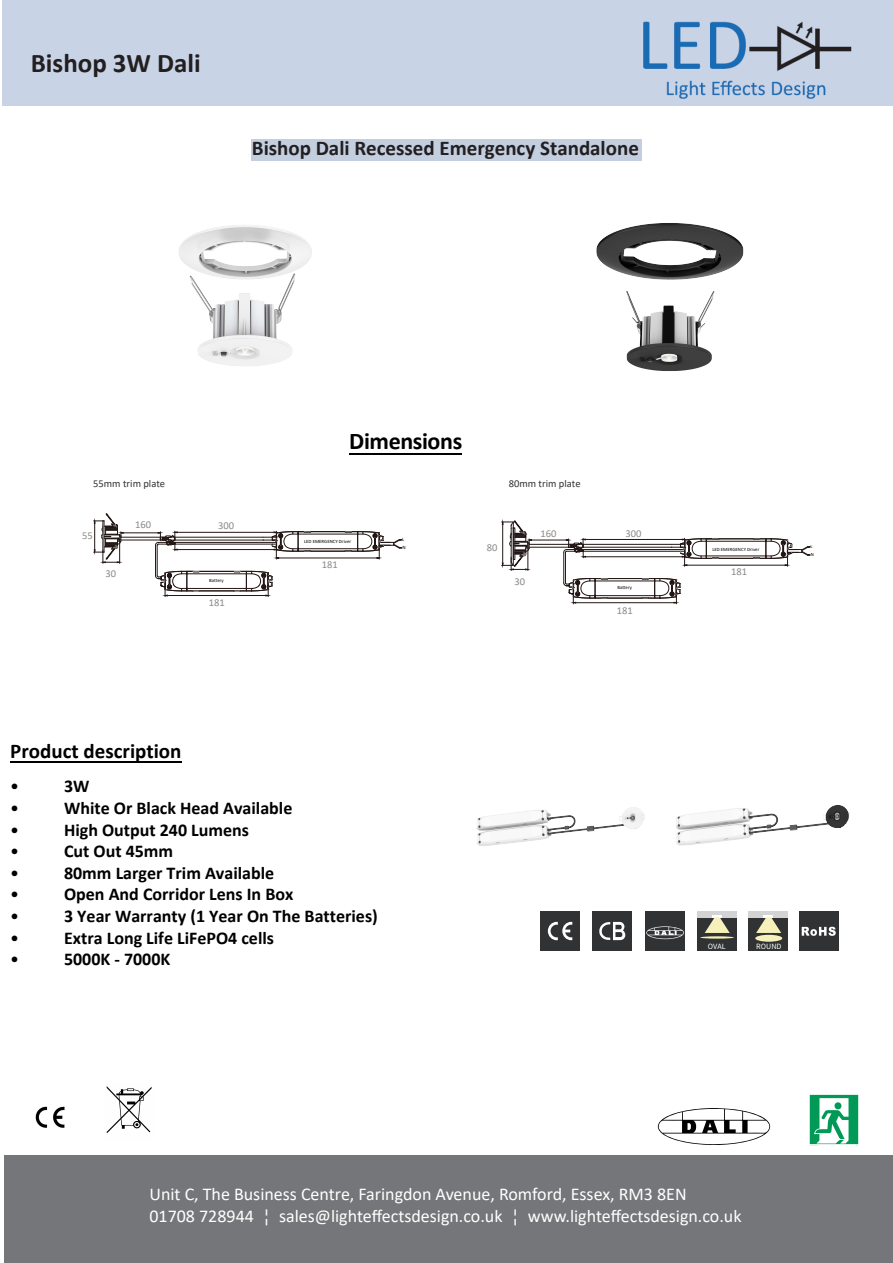
<style>
.page{position:relative;width:893px;height:1263px;background:#fff}
.page>*{position:absolute;margin:0;border:0;box-sizing:border-box;transform-origin:0 0}
.t1{font:700 27px "Calibri";color:#231f20}
.t2{font:700 24px "Calibri";letter-spacing:-.015em;color:#000}
.t3{font:700 21px "Calibri";color:#231f20}
.t4{font:700 21px "Calibri";color:#000}
.t5{font:18px/21.6px "Calibri";color:#fff}
.t6{font:700 18px "Calibri";color:#000}
.t7{font:700 18px "Calibri";color:#000}
.t8{font:18px "Calibri";color:#000}
.t9{font:10.5px "Calibri";color:#8a8a89}
.t10{font:10.5px "Calibri";color:#313233}
.t11{font:7.2px "Source Han Sans CN";color:#fff}
.t12{font:4.95px/8.6px "Calibri";color:#060001}
.t13{font:4.8px/8.4px "Calibri";color:#060001}
.s1{font-style:inherit}
</style>
<div class="page">
<img style="left:262px;top:0;width:631px;height:105px">
<div style="left:4px;top:1155px;width:889px;height:108px;background:#757679"></div>
<div style="left:251px;top:140px;width:390px;height:21px;background:#c3cedf"></div>
<svg style="left:658px;top:1108px;width:113px;height:37px"></svg>
<hr style="left:10px;top:762px;width:171px;height:1px;background:#000">
<img style="left:35px;top:1106px;width:30px;height:22px">
<img style="left:106px;top:1086px;width:46px;height:47px">
<hr style="left:350px;top:453px;width:112px;height:1px;background:#000">
<img style="left:809px;top:1094px;width:50px;height:52px">
<img style="left:596px;top:223px;width:148px;height:148px">
<hr style="left:175px;top:537px;width:88px;height:1px;background:#221714">
<hr style="left:121px;top:537px;width:39px;height:1px;background:#221714">
<hr style="left:175px;top:540px;width:89px;height:1px;background:#221714">
<hr style="left:121px;top:540px;width:39px;height:1px;background:#221714">
<hr style="left:123px;top:533px;width:35px;height:1px;background:#221714">
<hr style="left:177px;top:532px;width:97px;height:1px;background:#221714">
<hr style="left:155px;top:545px;width:1px;height:31px;background:#221714">
<hr style="left:157px;top:545px;width:1px;height:31px;background:#221714">
<svg style="left:94px;top:513px;width:29px;height:50px"></svg>
<svg style="left:155px;top:571px;width:118px;height:26px"></svg>
<hr style="left:175px;top:542px;width:101px;height:1px;background:#221714">
<hr style="left:175px;top:544px;width:101px;height:1px;background:#221714">
<hr style="left:177px;top:549px;width:97px;height:1px;background:#221714">
<svg style="left:155px;top:531px;width:22px;height:20px"></svg>
<svg style="left:263px;top:531px;width:139px;height:28px"></svg>
<hr style="left:583px;top:544px;width:88px;height:1px;background:#221714">
<hr style="left:529px;top:544px;width:40px;height:1px;background:#221714">
<hr style="left:583px;top:547px;width:89px;height:1px;background:#221714">
<hr style="left:529px;top:547px;width:40px;height:1px;background:#221714">
<hr style="left:583px;top:549px;width:102px;height:1px;background:#221714">
<hr style="left:583px;top:551px;width:102px;height:1px;background:#221714">
<hr style="left:531px;top:540px;width:35px;height:1px;background:#221714">
<hr style="left:585px;top:539px;width:97px;height:1px;background:#221714">
<svg style="left:502px;top:521px;width:29px;height:49px"></svg>
<hr style="left:563px;top:552px;width:1px;height:31px;background:#221714">
<hr style="left:565px;top:552px;width:1px;height:31px;background:#221714">
<svg style="left:564px;top:578px;width:117px;height:26px"></svg>
<hr style="left:585px;top:556px;width:97px;height:1px;background:#221714">
<svg style="left:564px;top:538px;width:21px;height:20px"></svg>
<svg style="left:671px;top:538px;width:139px;height:28px"></svg>
<div style="left:799px;top:912px;width:39px;height:39px;background:#313233"></div>
<div style="left:540px;top:911px;width:40px;height:40px;background:#313233"></div>
<div style="left:593px;top:911px;width:39px;height:40px;background:#313233"></div>
<div style="left:645px;top:911px;width:39px;height:40px;background:#313233"></div>
<svg style="left:548px;top:922px;width:24px;height:18px"></svg>
<svg style="left:802px;top:927px;width:34px;height:9px"></svg>
<svg style="left:599px;top:922px;width:26px;height:18px"></svg>
<svg style="left:646px;top:926px;width:38px;height:13px"></svg>
<div style="left:698px;top:911px;width:39px;height:39px;background:#313233"></div>
<div style="left:698px;top:911px;width:39px;height:6px;background:#d3d3d4"></div>
<svg style="left:705px;top:915px;width:25px;height:18px"></svg>
<div style="left:749px;top:912px;width:39px;height:39px;background:#313233"></div>
<div style="left:749px;top:912px;width:39px;height:6px;background:#d3d3d4"></div>
<svg style="left:756px;top:915px;width:25px;height:18px"></svg>
<hr style="left:700px;top:936px;width:34px;height:3px;background:#f6f1bb;border-radius:50%">
<div style="left:755px;top:935px;width:27px;height:7px;background:#f6f1bb;border-radius:50%"></div>
<img style="left:179px;top:225px;width:133px;height:141px">
<img style="left:676px;top:805px;width:174px;height:41px">
<img style="left:476px;top:807px;width:169px;height:39px">
<p class="t1" style="left:31px;top:44px;width:171px">Bishop 3W Dali</p>
<p class="t3" style="left:252px;top:134px;width:389px">Bishop Dali Recessed Emergency Standalone</p>
<h2 class="t2" style="left:349px;top:424px;width:114px">Dimensions</h2>
<p class="t10" style="left:93px;top:476px;width:73px">55mm trim plate</p>
<p class="t10" style="left:509px;top:476px;width:73px">80mm trim plate</p>
<p class="t9" style="left:82px;top:528px;width:12px">55</p>
<p class="t9" style="left:105px;top:566px;width:12px">30</p>
<p class="t9" style="left:135px;top:517px;width:17px">160</p>
<p class="t9" style="left:218px;top:518px;width:17px">300</p>
<p class="t12" style="left:209px;top:576px;width:16px">Battery</p>
<p class="t9" style="left:209px;top:595px;width:17px">181</p>
<p class="t12" style="left:304px;top:537px;width:48px">LED EMERGENCY Driver</p>
<p class="t9" style="left:322px;top:557px;width:17px">181</p>
<p class="t12" style="left:402px;top:535px;width:5px">L<br>N</p>
<p class="t4" style="left:10px;top:736px;width:173px">Product description</p>
<p class="t8" style="left:10px;top:774px;width:10px">•</p>
<p class="t6" style="left:64px;top:774px;width:27px">3W</p>
<p class="t8" style="left:10px;top:795px;width:10px">•</p>
<p class="t6" style="left:64px;top:795px;width:230px">White Or Black Head <span class="s1">Available</span></p>
<p class="t8" style="left:10px;top:817px;width:10px">•</p>
<p class="t6" style="left:64px;top:817px;width:186px">High Output 240 <span class="s1">L</span>umens</p>
<p class="t8" style="left:10px;top:839px;width:10px">•</p>
<p class="t7" style="left:64px;top:838px;width:111px">Cut Out 45mm</p>
<p class="t8" style="left:10px;top:860px;width:10px">•</p>
<p class="t7" style="left:64px;top:860px;width:212px">80mm Larger Trim Available</p>
<p class="t8" style="left:10px;top:882px;width:10px">•</p>
<p class="t7" style="left:64px;top:882px;width:231px">Open And Corridor Lens In Box</p>
<p class="t8" style="left:10px;top:903px;width:10px">•</p>
<p class="t6" style="left:64px;top:903px;width:315px">3 Year Warranty (1 Year On The Batteries)</p>
<p class="t8" style="left:10px;top:925px;width:10px">•</p>
<p class="t6" style="left:64px;top:925px;width:211px">Extra Long Life LiFePO4 cells</p>
<p class="t8" style="left:10px;top:947px;width:10px">•</p>
<p class="t6" style="left:64px;top:946px;width:108px">5000K - 7000K</p>
<p class="t9" style="left:541px;top:526px;width:17px">160</p>
<p class="t9" style="left:625px;top:526px;width:17px">300</p>
<p class="t9" style="left:487px;top:540px;width:12px">80</p>
<p class="t13" style="left:810px;top:542px;width:5px">L<br>N</p>
<p class="t12" style="left:712px;top:545px;width:48px">LED EMERGENCY Driver</p>
<p class="t9" style="left:514px;top:574px;width:12px">30</p>
<p class="t12" style="left:617px;top:583px;width:16px">Battery</p>
<p class="t9" style="left:617px;top:603px;width:17px">181</p>
<p class="t9" style="left:731px;top:564px;width:17px">181</p>
<p class="t11" style="left:708px;top:942px;width:19px">OVAL</p>
<p class="t11" style="left:756px;top:942px;width:27px">ROUND</p>
<p class="t5" style="left:149px;top:1183px;width:594px">Unit C, The Business Centre, Faringdon Avenue, Romford, Essex, RM3 8EN<br>01708 728944 ¦ sales@lighteffectsdesign.co.uk ¦ www.lighteffectsdesign.co.uk</p>
</div>
